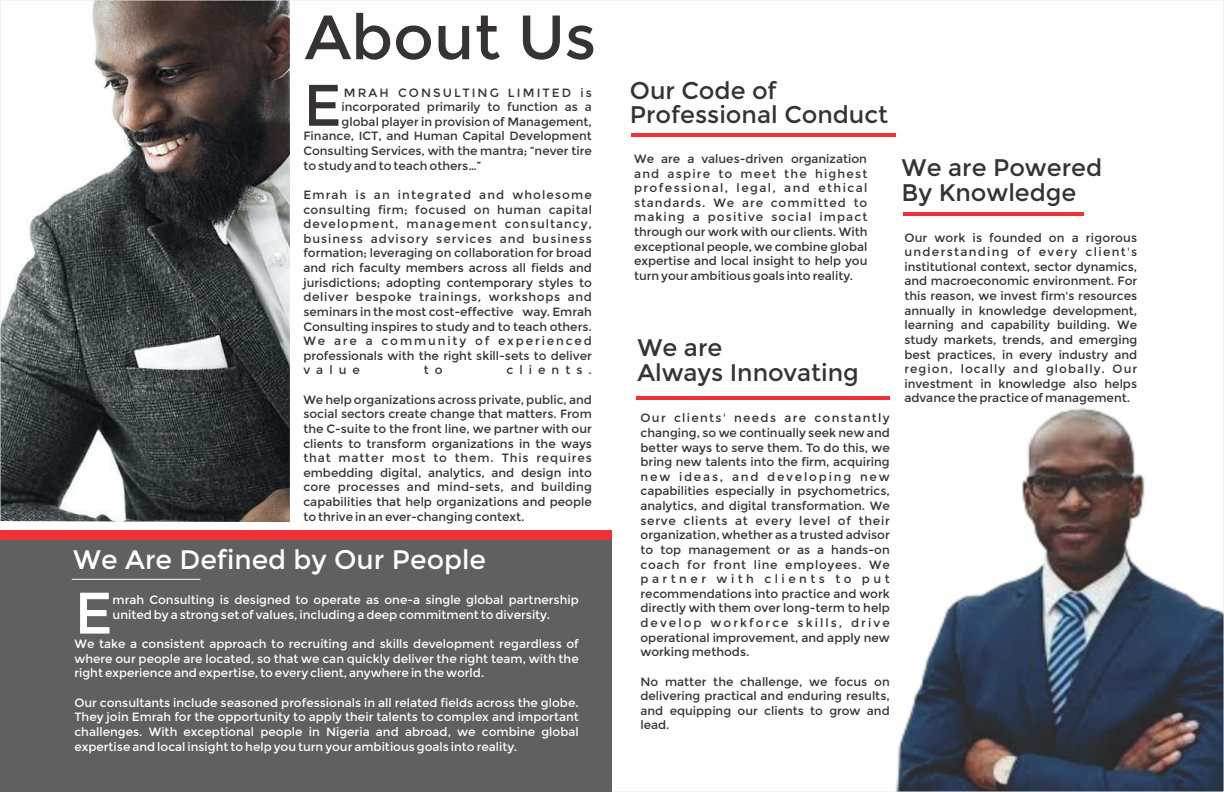
<style>
.page{position:relative;width:1224px;height:792px;background:#fff}
.page>*{position:absolute;margin:0;border:0;box-sizing:border-box;transform-origin:0 0}
.t1{font:62.5px "Montserrat";color:#373334}
.t2{font:58.5px "Montserrat";color:#373334}
.t3{font:58.5px "Montserrat";color:#fefefe}
.t4{font:26.7px "Montserrat";color:#fefefe}
.t5{font:24px/24.9px "Montserrat";color:#373334}
.t6{font:12px/14.6px "Montserrat";color:#373334;text-align:justify}
.t7{font:12px/14.6px "Montserrat";color:#fefefe;text-align:justify}
.t8{font:12px "Montserrat";letter-spacing:.18em;color:#373334}
.t9{font:12px "Montserrat";letter-spacing:.505em;color:#373334}
</style>
<div class="page">
<img style="left:2px;top:2px;width:288px;height:520px">
<img style="left:895px;top:407px;width:327px;height:383px">
<div style="left:0;top:533px;width:612px;height:259px;background:#606061"></div>
<hr style="left:631px;top:133px;width:264px;height:4px;background:#ec3237">
<hr style="left:903px;top:213px;width:181px;height:3px;background:#ec3237">
<hr style="left:636px;top:396px;width:254px;height:4px;background:#ec3237">
<div style="left:0;top:530px;width:612px;height:10px;background:#ec3237"></div>
<hr style="left:72px;top:579px;width:128px;height:1px;background:#fefefe">
<h1 class="t1" style="left:305px;top:1px;width:293px">About Us</h1>
<h2 class="t2" style="left:303px;top:71px;width:40px">E</h2>
<p class="t8" style="left:344px;top:85px;width:250px">MRAH CONSULTING LIMITED is</p>
<p class="t6" style="left:342px;top:100px;width:252px">incorporated primarily to function as a</p>
<p class="t6" style="left:342px;top:114px;width:252px">global player in provision of Management,</p>
<p class="t6" style="left:303px;top:129px;width:290px">Finance, ICT, and Human Capital Development</p>
<p class="t6" style="left:303px;top:144px;width:290px">Consulting Services, with the mantra; “never tire</p>
<p class="t6" style="left:303px;top:158px;width:179px">to study and to teach others…”</p>
<p class="t6" style="left:303px;top:188px;width:290px">Emrah is an integrated and wholesome consulting firm; focused on human capital development, management consultancy, business advisory services and business formation; leveraging on collaboration for broad and rich faculty members across all fields and jurisdictions; adopting contemporary styles to deliver bespoke trainings, workshops and seminars in the most cost-effective way. Emrah Consulting inspires to study and to teach others.<br>We are a community of experienced professionals with the right skill-sets to deliver value</p>
<p class="t6" style="left:424px;top:363px;width:20px">t o</p>
<p class="t9" style="left:507px;top:363px;width:87px">clients.</p>
<p class="t6" style="left:303px;top:392px;width:290px">We help organizations across private, public, and social sectors create change that matters. From the C-suite to the front line, we partner with our clients to transform organizations in the ways that matter most to them. This requires embedding digital, analytics, and design into core processes and mind-sets, and building capabilities that help organizations and people to thrive in an ever-changing context.</p>
<h3 class="t4" style="left:73px;top:544px;width:414px">We Are Defined by Our People</h3>
<h2 class="t3" style="left:74px;top:579px;width:40px">E</h2>
<p class="t7" style="left:113px;top:593px;width:468px">mrah Consulting is designed to operate as one-a single global partnership</p>
<p class="t7" style="left:113px;top:608px;width:439px">united by a strong set of values, including a deep commitment to diversity.</p>
<p class="t7" style="left:74px;top:637px;width:506px">We take a consistent approach to recruiting and skills development regardless of where our people are located, so that we can quickly deliver the right team, with the right experience and expertise, to every client, anywhere in the world.</p>
<p class="t7" style="left:74px;top:695px;width:506px">Our consultants include seasoned professionals in all related fields across the globe.<br>They join Emrah for the opportunity to apply their talents to complex and important challenges. With exceptional people in Nigeria and abroad, we combine global expertise and local insight to help you turn your ambitious goals into reality.</p>
<h3 class="t5" style="left:630px;top:78px;width:260px">Our Code of<br>Professional Conduct</h3>
<p class="t6" style="left:634px;top:152px;width:235px">We are a values-driven organization and aspire to meet the highest professional, legal, and ethical standards. We are committed to making a positive social impact through our work with our clients. With exceptional people, we combine global expertise and local insight to help you turn your ambitious goals into reality.</p>
<h3 class="t5" style="left:637px;top:336px;width:223px">We are<br>Always Innovating</h3>
<p class="t6" style="left:641px;top:411px;width:251px">Our clients' needs are constantly changing, so we continually seek new and better ways to serve them. To do this, we bring new talents into the firm, acquiring new ideas, and developing new capabilities especially in psychometrics, analytics, and digital transformation. We serve clients at every level of their organization, whether as a trusted advisor to top management or as a hands-on coach for front line employees. We partner with clients to put recommendations into practice and work directly with them over long-term to help develop workforce skills, drive operational improvement, and apply new working methods.</p>
<p class="t6" style="left:640px;top:674px;width:251px">No matter the challenge, we focus on delivering practical and enduring results, and equipping our clients to grow and lead.</p>
<h3 class="t5" style="left:902px;top:155px;width:202px">We are Powered<br>By Knowledge</h3>
<p class="t6" style="left:904px;top:230px;width:234px">Our work is founded on a rigorous understanding of every client's institutional context, sector dynamics, and macroeconomic environment. For this reason, we invest firm's resources annually in knowledge development, learning and capability building. We study markets, trends, and emerging best practices, in every industry and region, locally and globally. Our investment in knowledge also helps advance the practice of management.</p>
</div>
